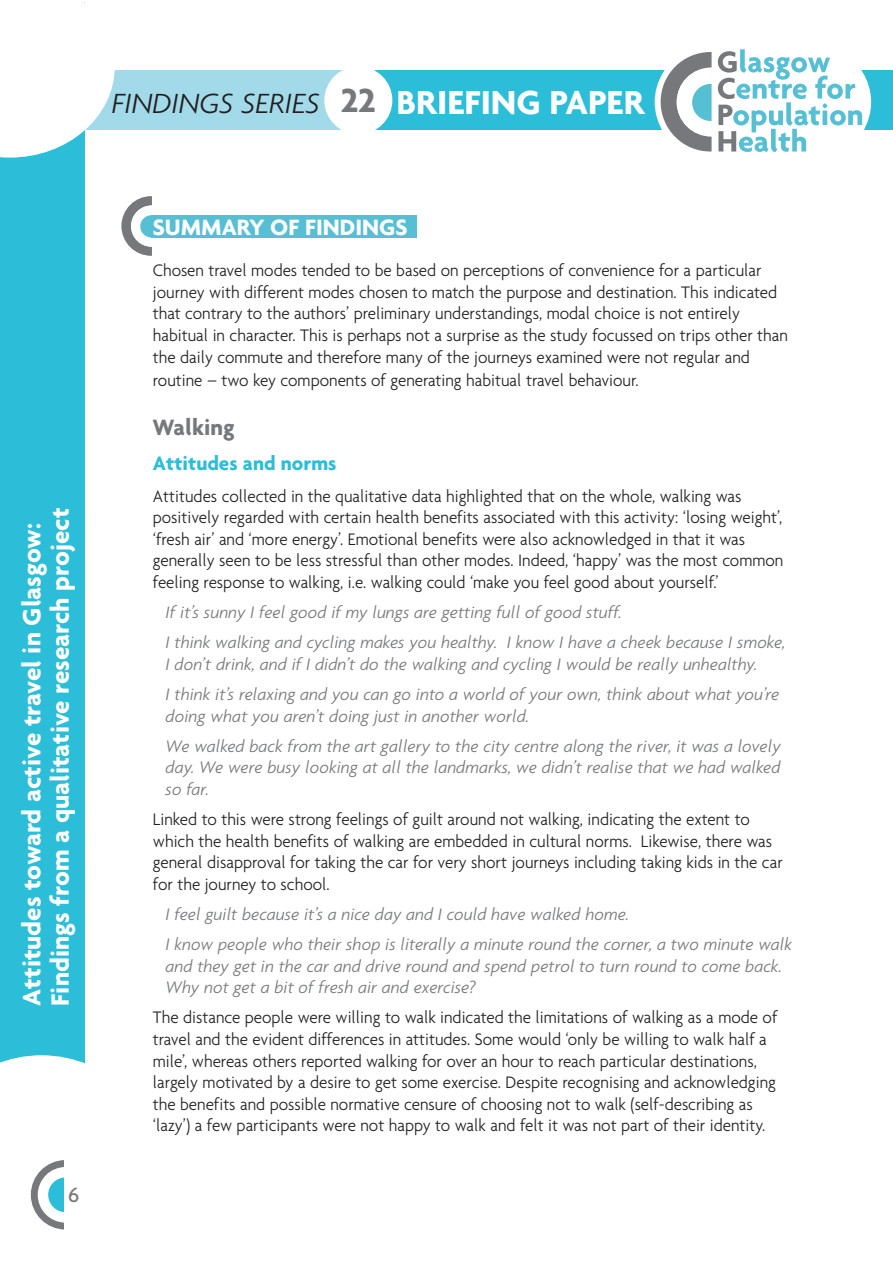
<style>
.page{position:relative;width:893px;height:1263px;background:#fff}
.page>*{position:absolute;margin:0;border:0;box-sizing:border-box;transform-origin:0 0}
.t1{font:700 36px "Agenda";color:#fff}
.t2{font:700 36px "Agenda";color:#76787b}
.t3{font:italic 300 30px "Agenda";color:#231f20}
.t4{font:700 27px/28.5px "Agenda";color:#fff}
.t5{font:700 24px "Agenda";color:#fff}
.t6{font:700 24px "Agenda";color:#76787b}
.t7{font:500 22.05px "Agenda";color:#76787b}
.t8{font:700 21px "Agenda";color:#2cbdd8}
.t9{font:300 18px/21.6px "Agenda";color:#231f20;scale:.95 1}
.t10{font:italic 300 18px/30.2px "Agenda";color:#76787b}
</style>
<div class="page">
<div style="left:0;top:3px;width:85px;height:1260px;background:#2cbdd8"></div>
<div style="left:0;top:71px;width:365px;height:59px;background:#a2daea"></div>
<div style="left:357px;top:71px;width:536px;height:59px;background:#2cbdd8"></div>
<div style="left:324px;top:66px;width:68px;height:68px;background:#fff;border-radius:50%"></div>
<div style="left:655px;top:25px;width:216px;height:154px;background:#fff;border-radius:50%"></div>
<svg style="left:661px;top:52px;width:51px;height:100px"></svg>
<svg style="left:718px;top:49px;width:144px;height:103px"></svg>
<svg style="left:0;top:2px;width:115px;height:156px"></svg>
<div style="left:0;top:1055px;width:85px;height:208px;background:#fff"></div>
<div style="left:31px;top:1160px;width:69px;height:69px;background:#76787b;border-radius:50%"></div>
<div style="left:38px;top:1167px;width:55px;height:55px;background:#fff;border-radius:50%"></div>
<div style="left:48px;top:1177px;width:35px;height:35px;background:#2cbdd8;border-radius:50%"></div>
<div style="left:64px;top:1146px;width:38px;height:91px;background:#fff"></div>
<svg style="left:121px;top:196px;width:31px;height:60px"></svg>
<div style="left:151px;top:215px;width:266px;height:22px;background:#57bfd4"></div>
<h1 class="t2" style="left:341px;top:86px;width:36px">22</h1>
<h2 class="t3" style="left:112px;top:91px;width:209px">FINDINGS SERIES</h2>
<h1 class="t1" style="left:396px;top:88px;width:250px">BRIEFING PAPER</h1>
<h3 class="t4" style="left:20px;top:1006px;width:499px;rotate:-90deg">Attitudes toward active travel in Glasgow:<br>Findings from a qualitative research project</h3>
<p class="t7" style="left:68px;top:1186px;width:13px">6</p>
<h3 class="t5" style="left:153px;top:217px;width:256px">SUMMARY OF FINDINGS</h3>
<p class="t9" style="left:153px;top:261px;width:670px">Chosen travel modes tended to be based on perceptions of convenience for a particular journey with different modes chosen to match the purpose and destination. This indicated that contrary to the authors’ preliminary understandings, modal choice is not entirely habitual in character. This is perhaps not a surprise as the study focussed on trips other than the daily commute and therefore many of the journeys examined were not regular and</p>
<p class="t9" style="left:153px;top:371px;width:513px">routine – two key components of generating habitual travel behaviour.</p>
<h3 class="t6" style="left:153px;top:418px;width:83px">Walking</h3>
<p class="t8" style="left:153px;top:455px;width:185px">Attitudes and norms</p>
<p class="t9" style="left:153px;top:486px;width:665px">Attitudes collected in the qualitative data highlighted that on the whole, walking was positively regarded with certain health benefits associated with this activity: ‘losing weight’, ‘fresh air’ and ‘more energy’. Emotional benefits were also acknowledged in that it was generally seen to be less stressful than other modes. Indeed, ‘happy’ was the most common feeling response to walking, i.e. walking could ‘make you feel good about yourself.’</p>
<p class="t10" style="left:166px;top:599px;width:621px">If it’s sunny I feel good if my lungs are getting full of good stuff.<br>I think walking and cycling makes you healthy. I know I have a cheek because I smoke,</p>
<p class="t10" style="left:166px;top:650px;width:615px">I don’t drink, and if I didn’t do the walking and cycling I would be really unhealthy.<br>I think it’s relaxing and you can go into a world of your own, think about what you’re</p>
<p class="t10" style="left:166px;top:702px;width:617px">doing what you aren’t doing just in another world.<br>We walked back from the art gallery to the city centre along the river, it was a lovely</p>
<p class="t10" style="left:166px;top:758px;width:616px;line-height:21.6px">day. We were busy looking at all the landmarks, we didn’t realise that we had walked so far.</p>
<p class="t9" style="left:153px;top:810px;width:665px">Linked to this were strong feelings of guilt around not walking, indicating the extent to which the health benefits of walking are embedded in cultural norms. Likewise, there was general disapproval for taking the car for very short journeys including taking kids in the car for the journey to school.</p>
<p class="t10" style="left:166px;top:900px;width:628px">I feel guilt because it’s a nice day and I could have walked home.<br>I know people who their shop is literally a minute round the corner, a two minute walk</p>
<p class="t10" style="left:166px;top:956px;width:618px;line-height:21.6px">and they get in the car and drive round and spend petrol to turn round to come back.<br>Why not get a bit of fresh air and exercise?</p>
<p class="t9" style="left:153px;top:1008px;width:659px">The distance people were willing to walk indicated the limitations of walking as a mode of travel and the evident differences in attitudes. Some would ‘only be willing to walk half a mile’, whereas others reported walking for over an hour to reach particular destinations, largely motivated by a desire to get some exercise. Despite recognising and acknowledging the benefits and possible normative censure of choosing not to walk (self-describing as ‘lazy’) a few participants were not happy to walk and felt it was not part of their identity.</p>
</div>
